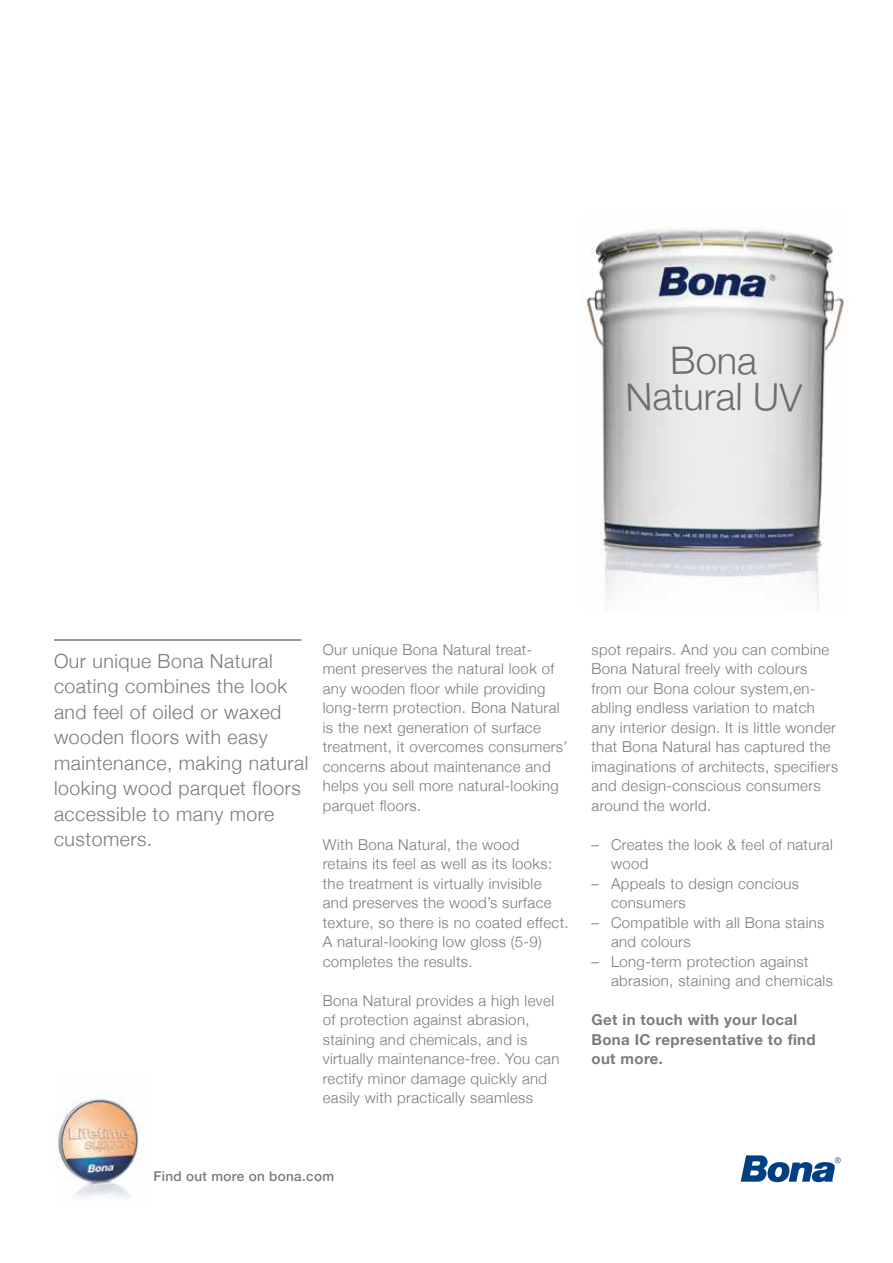
<style>
.page{position:relative;width:893px;height:1263px;background:#fff}
.page>*{position:absolute;margin:0;border:0;box-sizing:border-box;transform-origin:0 0}
.t1{font:300 37.95px "Helvetica Neue";color:#6d6d6c}
.t2{font:300 19.5px/25.5px "Helvetica Neue";letter-spacing:.025em;color:#7c7b7b}
.t3{font:300 15px/19.5px "Helvetica Neue";letter-spacing:.025em;color:#7c7b7b}
.t4{font:700 15px/19.5px "Helvetica Neue";letter-spacing:.025em;color:#7c7b7b}
.t5{font:500 13.5px "Helvetica Neue";letter-spacing:.025em;color:#7c7b7b}
</style>
<div class="page">
<svg style="left:741px;top:1155px;width:100px;height:27px"></svg>
<img style="left:56px;top:1098px;width:86px;height:100px">
<hr style="left:54px;top:639px;width:247px;height:2px;background:#7c7b7b">
<img style="left:582px;top:229px;width:266px;height:372px">
<svg style="left:673px;top:347px;width:21px;height:27px"></svg>
<svg style="left:738px;top:354px;width:19px;height:21px"></svg>
<svg style="left:628px;top:383px;width:54px;height:28px;background:#dedede"></svg>
<svg style="left:738px;top:383px;width:64px;height:28px;background:#e0e0e0"></svg>
<h1 class="t1" style="left:696px;top:330px;width:43px">on</h1>
<h1 class="t1" style="left:684px;top:366px;width:54px">ura</h1>
<h2 class="t2" style="left:54px;top:646px;width:256px">Our unique Bona Natural coating combines the look and feel of oiled or waxed wooden floors with easy maintenance, making natural looking wood parquet floors accessible to many more customers.</h2>
<p class="t3" style="left:323px;top:638px;width:246px">Our unique Bona Natural treat&shy;ment preserves the natural look of any wooden floor while providing long-term protection. Bona Natural is the next generation of surface treatment, it overcomes consumers’ concerns about maintenance and helps you sell more natural-looking parquet floors.</p>
<p class="t3" style="left:323px;top:833px;width:247px">With Bona Natural, the wood<br>retains its feel as well as its looks: the treatment is virtually invisible and preserves the wood’s surface texture, so there is no coated effect.<br>A natural-looking low gloss (5-9) completes the results.</p>
<p class="t3" style="left:323px;top:989px;width:238px">Bona Natural provides a high level of protection against abrasion, staining and chemicals, and is virtually maintenance-free. You can rectify minor damage quickly and easily with practically seamless</p>
<p class="t3" style="left:591px;top:638px;width:248px">spot repairs. And you can combine Bona Natural freely with colours from our Bona colour system,en&shy;abling endless variation to match any interior design. It is little wonder that Bona Natural has captured the imaginations of architects, specifiers and design-conscious consumers around the world.</p>
<p class="t3" style="left:611px;top:833px;width:223px;text-indent:-19px">– Creates the look &amp; feel of natural wood</p>
<p class="t3" style="left:611px;top:872px;width:190px;text-indent:-19px">– Appeals to design concious consumers</p>
<p class="t3" style="left:611px;top:911px;width:215px;text-indent:-19px">– Compatible with all Bona stains and colours</p>
<p class="t3" style="left:611px;top:950px;width:223px;text-indent:-19px">– Long-term protection against abrasion, staining and chemicals</p>
<p class="t4" style="left:591px;top:1010px;width:226px">Get in touch with your local<br>Bona IC representative to find out more.</p>
<p class="t5" style="left:153px;top:1165px;width:182px">Find out more on bona.com</p>
</div>
